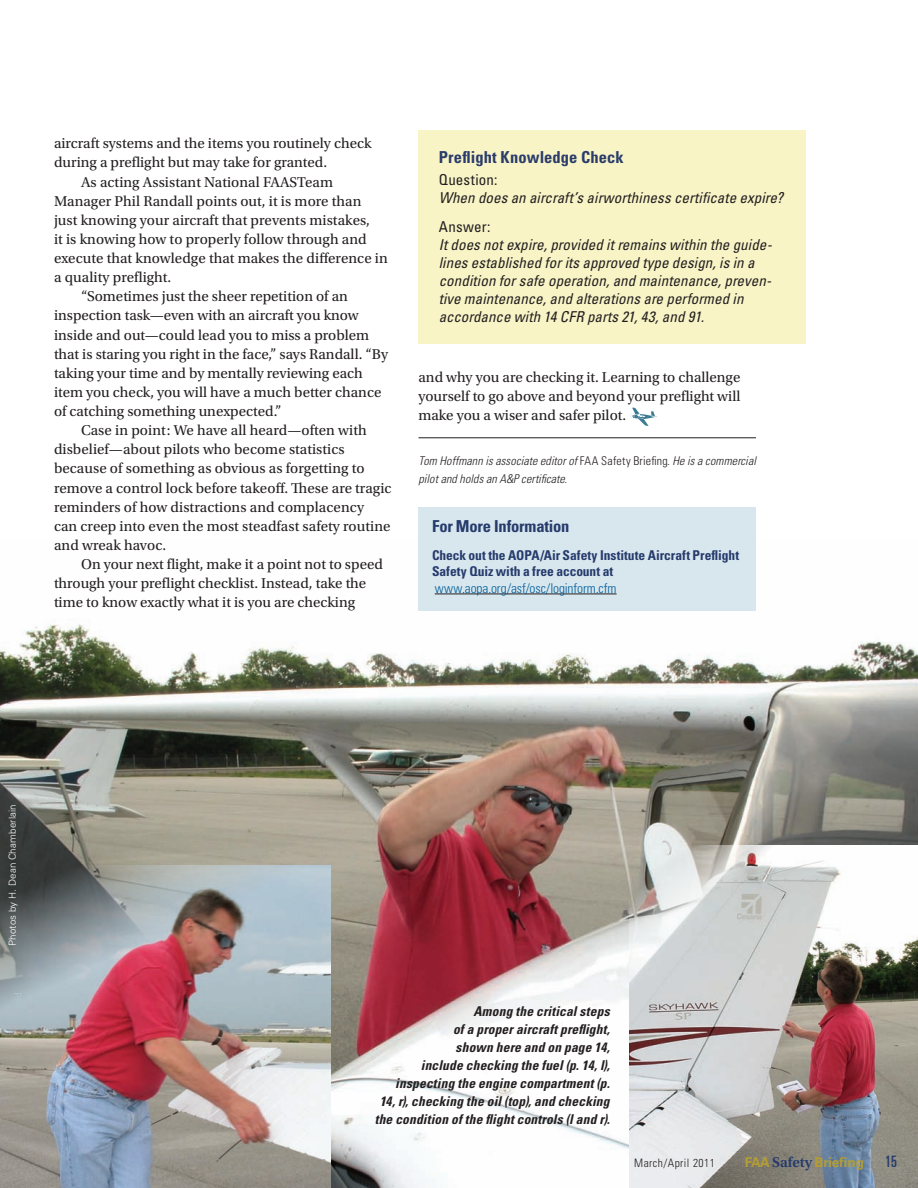
<style>
.page{position:relative;width:918px;height:1188px;background:#fff}
.page>*{position:absolute;margin:0;border:0;box-sizing:border-box;transform-origin:0 0}
.side_bar_head{font:700 condensed 16.5px "Univers LT Std";letter-spacing:.005em;color:#2b3c6b}
.info_heads{font:700 condensed 16.5px "Univers LT Std";letter-spacing:-.01em;color:#253b6c}
.t1{font:ultra-condensed 15.75px "Univers LT Std";color:#253b6c}
.body1{font:15px/19.2px "Utopia Std";color:#231f20}
.side_bar_body{font:italic condensed 15px/18px "Univers LT Std";letter-spacing:.005em;color:#231f20}
.side_bar_body-2{font:condensed 15px "Univers LT Std";letter-spacing:.01em;color:#231f20}
.t2{font:italic 700 condensed 13.5px/18px "Univers LT Std";letter-spacing:.01em;color:#231f20;text-align:right}
.info_heads-2{font:700 condensed 13.5px/16.5px "Univers LT Std";color:#253b6c}
.Info_text{font:300 condensed 13.5px "Univers LT Std";letter-spacing:-.005em;color:#01609b}
.t3{font:700 13.5px "Univers LT Std";color:#b49e32}
.end_of_article_text{font:italic 300 condensed 12px/18px "Univers LT Std";letter-spacing:.01em;color:#231f20}
.t4{font:300 condensed 11.55px "Univers LT Std";letter-spacing:.04em;color:#231f20}
.photo_credit{font:300 9.75px "Univers LT Std";letter-spacing:.015em;color:#fff}
.s1{font-style:normal}
.s2{font-family:"Utopia Std";font-weight:600;font-size:15px;color:#253b6c}
</style>
<div class="page">
<img style="left:0;top:610px;width:918px;height:578px">
<hr style="left:418px;top:438px;width:338px;height:1px;background:#231f20">
<svg style="left:631px;top:408px;width:26px;height:18px"></svg>
<div style="left:418px;top:130px;width:388px;height:214px;background:#f8f4c6"></div>
<div style="left:418px;top:507px;width:338px;height:103px;background:#d8e6ed"></div>
<hr style="left:435px;top:594px;width:182px;height:1px;background:#231f20">
<img style="left:630px;top:845px;width:288px;height:343px">
<img style="left:0;top:866px;width:330px;height:322px">
<p class="body1" style="left:54px;top:134px;width:319px">aircraft systems and the items you routinely check during a preflight but may take for granted.</p>
<p class="body1" style="left:54px;top:172px;width:335px;text-indent:27px">As acting Assistant National FAASTeam Manager Phil Randall points out, it is more than just knowing your aircraft that prevents mistakes,<br>it is knowing how to properly follow through and execute that knowledge that makes the difference in a quality preflight.</p>
<p class="body1" style="left:54px;top:287px;width:336px;text-indent:27px">“Sometimes just the sheer repetition of an inspection task—even with an aircraft you know inside and out—could lead you to miss a problem that is staring you right in the face,” says Randall. “By taking your time and by mentally reviewing each item you check, you will have a much better chance of catching something unexpected.”</p>
<p class="body1" style="left:54px;top:421px;width:339px;text-indent:27px">Case in point: We have all heard—often with disbelief—about pilots who become statistics because of something as obvious as forgetting to remove a control lock before takeoff. These are tragic reminders of how distractions and complacency<br>can creep into even the most steadfast safety routine and wreak havoc.</p>
<p class="body1" style="left:54px;top:555px;width:330px;text-indent:27px">On your next flight, make it a point not to speed through your preflight checklist. Instead, take the time to know exactly what it is you are checking</p>
<p class="side_bar_head" style="left:439px;top:147px;width:186px">Preflight Knowledge Check</p>
<p class="side_bar_body-2" style="left:439px;top:170px;width:60px">Question:</p>
<p class="side_bar_body" style="left:439px;top:188px;width:346px">When does an aircraft’s airworthiness certificate expire?</p>
<p class="side_bar_body-2" style="left:439px;top:217px;width:53px">Answer:</p>
<p class="side_bar_body" style="left:439px;top:235px;width:335px">It does not expire, provided it remains within the guide&shy;lines established for its approved type design, is in a condition for safe operation, and maintenance, preven&shy;tive maintenance, and alterations are performed in accordance with 14 CFR parts 21, 43, and 91.</p>
<p class="body1" style="left:418px;top:368px;width:323px;text-align:justify">and why you are checking it. Learning to challenge yourself to go above and beyond your preflight will make you a wiser and safer pilot.</p>
<p class="end_of_article_text" style="left:418px;top:452px;width:339px">Tom Hoffmann is associate editor of <span class="s1">FAA Safety Briefing</span>. He is a commercial pilot and holds an A&amp;P certificate.</p>
<p class="info_heads" style="left:432px;top:516px;width:139px">For More Information</p>
<p class="info_heads-2" style="left:432px;top:546px;width:309px">Check out the AOPA/Air Safety Institute Aircraft Preflight<br>Safety Quiz with a free account at</p>
<p class="Info_text" style="left:435px;top:580px;width:183px">www.aopa.org/asf/osc/loginform.cfm</p>
<p class="photo_credit" style="left:6px;top:946px;width:143px;rotate:-90deg">Photos by H. Dean Chamberlain</p>
<p class="t2" style="left:375px;top:1003px;width:237px">Among the critical steps<br>of a proper aircraft preflight,<br>shown here and on page 14,<br>include checking the fuel (p. 14, l), inspecting the engine compartment (p.<br>14, r), checking the oil (top), and checking the condition of the flight controls (l and r).</p>
<p class="t4" style="left:634px;top:1156px;width:82px">March/April 2011</p>
<p class="t3" style="left:745px;top:1154px;width:121px">FAA <span class="s2">Safety</span> Briefing</p>
<p class="t1" style="left:885px;top:1152px;width:13px">15</p>
</div>
